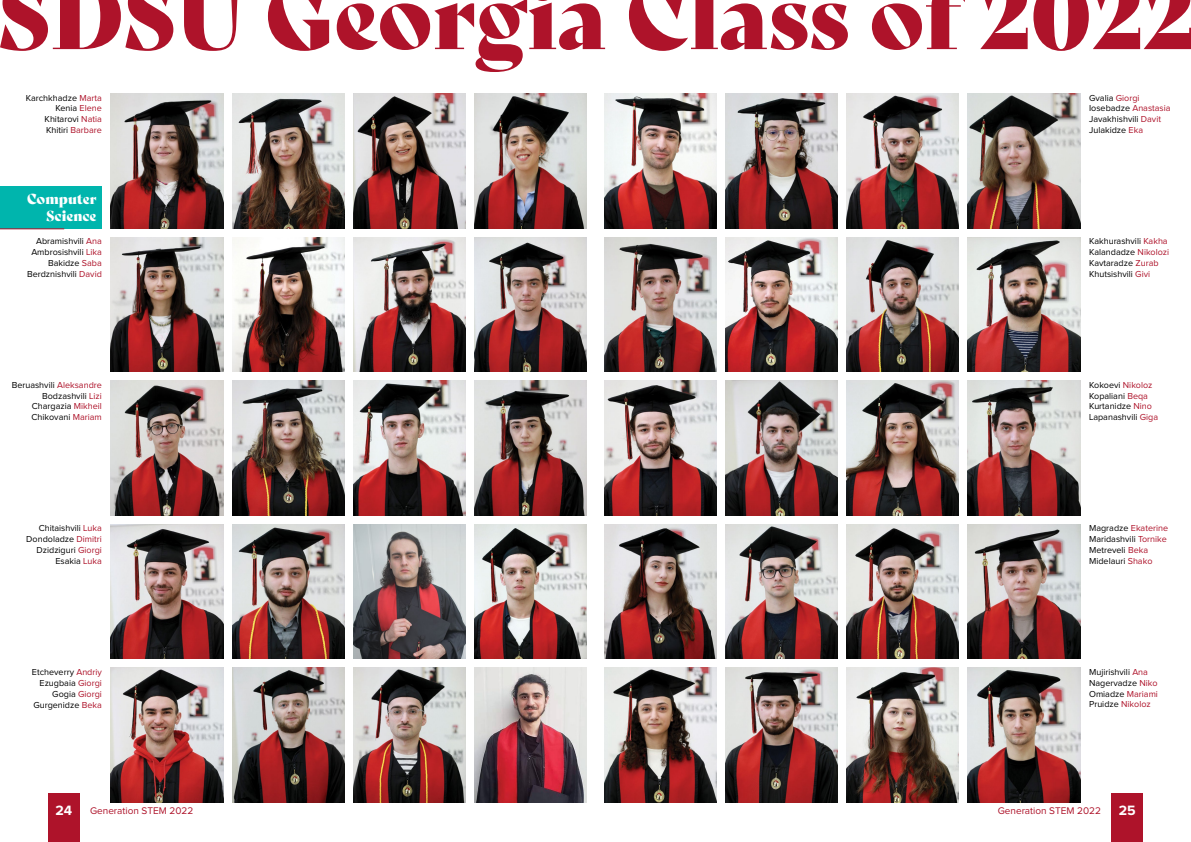
<style>
.page{position:relative;width:1191px;height:842px;background:#fff}
.page>*{position:absolute;margin:0;border:0;box-sizing:border-box;transform-origin:0 0}
.t1{font:14px/16.8px "Bely Display";color:#fff;text-align:right}
.t2{font:700 14px "Proxima Nova";color:#fff}
.t3{font:10px "Proxima Nova";color:#ae132a}
.t4{font:9px/10.8px "Proxima Nova";color:#000;text-align:right}
.s1{color:#ae132a}
</style>
<div class="page">
<div style="left:0;top:186px;width:102px;height:43px;background:#00b5ad"></div>
<svg style="left:0;top:0;width:1191px;height:72px"></svg>
<img style="left:111px;top:93px;width:112px;height:135px">
<img style="left:604px;top:93px;width:112px;height:135px">
<img style="left:111px;top:237px;width:112px;height:135px">
<img style="left:604px;top:237px;width:112px;height:135px">
<img style="left:111px;top:381px;width:112px;height:134px">
<img style="left:604px;top:381px;width:112px;height:134px">
<img style="left:111px;top:524px;width:112px;height:135px">
<img style="left:604px;top:524px;width:112px;height:135px">
<img style="left:111px;top:668px;width:112px;height:134px">
<img style="left:232px;top:93px;width:112px;height:135px">
<img style="left:725px;top:93px;width:112px;height:135px">
<img style="left:232px;top:237px;width:112px;height:135px">
<img style="left:725px;top:237px;width:112px;height:135px">
<img style="left:232px;top:381px;width:112px;height:134px">
<img style="left:725px;top:381px;width:112px;height:134px">
<img style="left:232px;top:524px;width:112px;height:135px">
<img style="left:725px;top:524px;width:112px;height:135px">
<img style="left:232px;top:668px;width:112px;height:134px">
<img style="left:604px;top:668px;width:112px;height:134px">
<img style="left:353px;top:93px;width:112px;height:135px">
<img style="left:353px;top:237px;width:112px;height:135px">
<img style="left:847px;top:93px;width:112px;height:135px">
<img style="left:847px;top:237px;width:112px;height:135px">
<img style="left:353px;top:381px;width:112px;height:134px">
<img style="left:847px;top:381px;width:112px;height:134px">
<img style="left:353px;top:524px;width:112px;height:135px">
<img style="left:847px;top:524px;width:112px;height:135px">
<img style="left:353px;top:668px;width:112px;height:134px">
<img style="left:725px;top:668px;width:112px;height:134px">
<img style="left:474px;top:93px;width:112px;height:135px">
<img style="left:474px;top:237px;width:112px;height:135px">
<img style="left:968px;top:93px;width:112px;height:135px">
<img style="left:968px;top:237px;width:112px;height:135px">
<img style="left:474px;top:381px;width:112px;height:134px">
<img style="left:968px;top:381px;width:112px;height:134px">
<img style="left:474px;top:524px;width:112px;height:135px">
<img style="left:968px;top:524px;width:112px;height:135px">
<img style="left:474px;top:668px;width:112px;height:134px">
<img style="left:847px;top:668px;width:112px;height:134px">
<hr style="left:0;top:228px;width:64px;height:1px;background:#ae132a">
<img style="left:968px;top:668px;width:112px;height:134px">
<div style="left:1111px;top:794px;width:32px;height:48px;background:#ae132a"></div>
<div style="left:48px;top:794px;width:32px;height:48px;background:#ae132a"></div>
<p class="t4" style="left:26px;top:93px;width:77px">Karchkhadze <span class="s1">Marta<br></span>Kenia <span class="s1">Elene<br></span>Khitarovi <span class="s1">Natia<br></span>Khitiri <span class="s1">Barbare</span></p>
<p class="t4" style="left:1089px;top:93px;width:83px;text-align:left">Gvalia <span class="s1">Giorgi<br></span>Iosebadze <span class="s1">Anastasia<br></span>Javakhishvili <span class="s1">Davit<br></span>Julakidze <span class="s1">Eka</span></p>
<h1 class="t1" style="left:27px;top:189px;width:71px">Computer<br>Science</h1>
<p class="t4" style="left:27px;top:236px;width:76px">Abramishvili <span class="s1">Ana<br></span>Ambrosishvili <span class="s1">Lika<br></span>Bakidze <span class="s1">Saba<br></span>Berdznishvili <span class="s1">David</span></p>
<p class="t4" style="left:1089px;top:236px;width:82px;text-align:left">Kakhurashvili <span class="s1">Kakha<br></span>Kalandadze <span class="s1">Nikolozi<br></span>Kavtaradze <span class="s1">Zurab<br></span>Khutsishvili <span class="s1">Givi</span></p>
<p class="t4" style="left:12px;top:380px;width:92px">Beruashvili <span class="s1">Aleksandre<br></span>Bodzashvili <span class="s1">Lizi<br></span>Chargazia <span class="s1">Mikheil<br></span>Chikovani <span class="s1">Mariam</span></p>
<p class="t4" style="left:1089px;top:380px;width:71px;text-align:left">Kokoevi <span class="s1">Nikoloz<br></span>Kopaliani <span class="s1">Beqa<br></span>Kurtanidze <span class="s1">Nino<br></span>Lapanashvili <span class="s1">Giga</span></p>
<p class="t4" style="left:26px;top:523px;width:77px">Chitaishvili <span class="s1">Luka<br></span>Dondoladze <span class="s1">Dimitri<br></span>Dzidziguri <span class="s1">Giorgi<br></span>Esakia <span class="s1">Luka</span></p>
<p class="t4" style="left:1089px;top:523px;width:80px;text-align:left">Magradze <span class="s1">Ekaterine<br></span>Maridashvili <span class="s1">Tornike<br></span>Metreveli <span class="s1">Beka<br></span>Midelauri <span class="s1">Shako</span></p>
<p class="t4" style="left:32px;top:667px;width:71px">Etcheverry <span class="s1">Andriy<br></span>Ezugbaia <span class="s1">Giorgi<br></span>Gogia <span class="s1">Giorgi<br></span>Gurgenidze <span class="s1">Beka</span></p>
<p class="t4" style="left:1089px;top:667px;width:70px;text-align:left">Mujirishvili <span class="s1">Ana<br></span>Nagervadze <span class="s1">Niko<br></span>Omiadze <span class="s1">Mariami<br></span>Pruidze <span class="s1">Nikoloz</span></p>
<h1 class="t2" style="left:56px;top:800px;width:18px">24</h1>
<p class="t3" style="left:90px;top:806px;width:105px">Generation STEM 2022</p>
<p class="t3" style="left:997px;top:806px;width:105px">Generation STEM 2022</p>
<h1 class="t2" style="left:1118px;top:800px;width:18px">25</h1>
</div>
